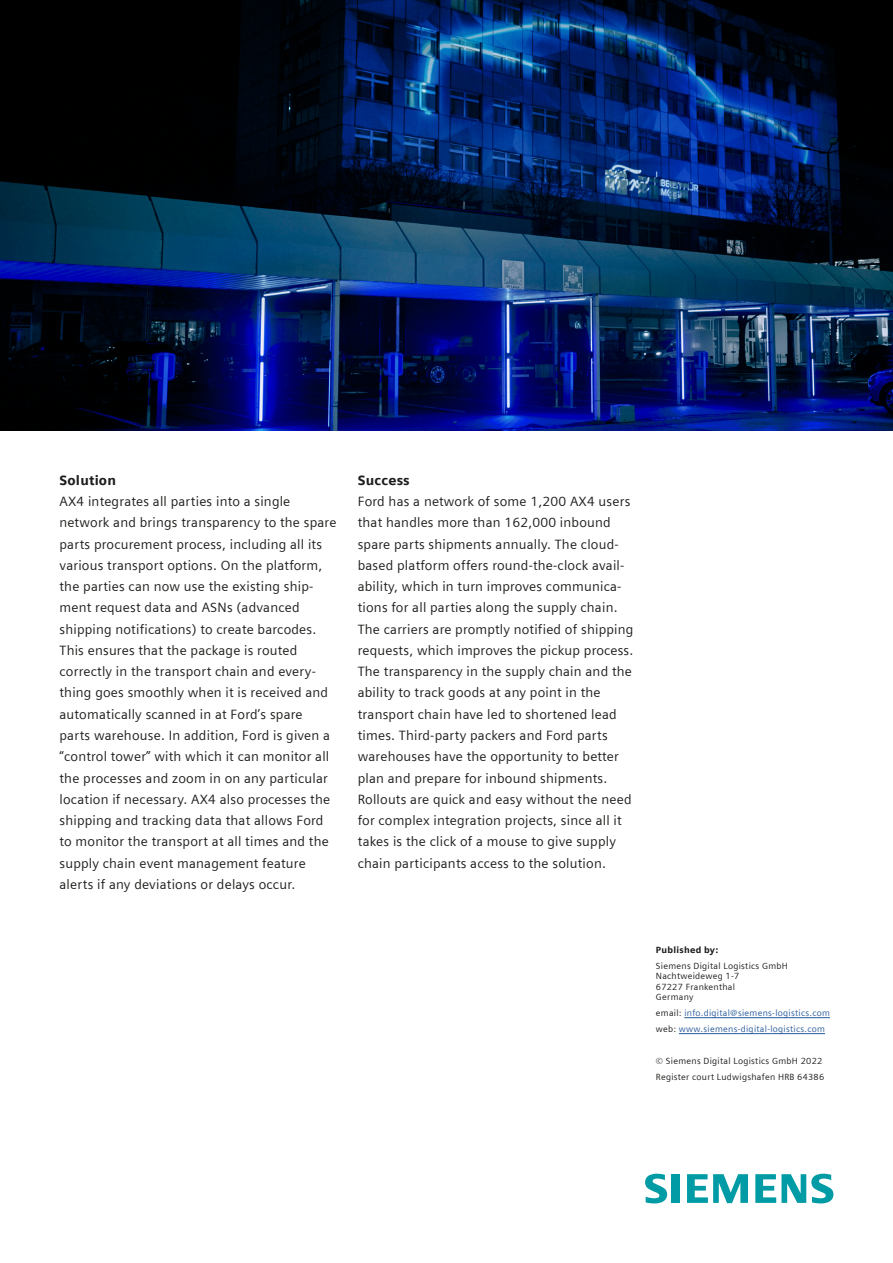
<style>
.page{position:relative;width:893px;height:1263px;background:#fff}
.page>*{position:absolute;margin:0;border:0;box-sizing:border-box;transform-origin:0 0}
.t1{font:13.5px/21.3px "Siemens Sans";letter-spacing:.015em;color:#1d1d1b}
.t2{font:900 13.5px "Siemens Sans";letter-spacing:.015em;color:#1d1d1b}
.t3{font:9px/10.6px "Siemens Sans";letter-spacing:.03em;color:#1d1d1b}
.t4{font:9px/15.9px "Siemens Sans";letter-spacing:.03em;color:#275b9c}
.t5{font:900 9px "Siemens Sans";letter-spacing:.03em;color:#1d1d1b}
.s1{color:#1d1d1b}
</style>
<div class="page">
<img style="left:0;top:0;width:893px;height:431px">
<hr style="left:684px;top:1017px;width:146px;height:1px;background:#275b9c">
<hr style="left:679px;top:1033px;width:146px;height:1px;background:#275b9c">
<svg style="left:645px;top:1174px;width:35px;height:29px"></svg>
<svg style="left:687px;top:1174px;width:61px;height:29px"></svg>
<svg style="left:755px;top:1174px;width:78px;height:29px"></svg>
<p class="t2" style="left:60px;top:472px;width:58px">Solution</p>
<p class="t1" style="left:60px;top:491px;width:278px">AX4 integrates all parties into a single network and brings transparency to the spare parts procurement process, including all its various transport options. On the platform, the parties can now use the existing ship&shy;ment request data and ASNs (advanced shipping notifications) to create barcodes.<br>This ensures that the package is routed correctly in the transport chain and every&shy;thing goes smoothly when it is received and automatically scanned in at Ford’s spare parts warehouse. In addition, Ford is given a “control tower” with which it can monitor all the processes and zoom in on any particular location if necessary. AX4 also processes the shipping and tracking data that allows Ford to monitor the transport at all times and the supply chain event management feature alerts if any deviations or delays occur.</p>
<p class="t2" style="left:358px;top:472px;width:54px">Success</p>
<p class="t1" style="left:358px;top:491px;width:277px">Ford has a network of some 1,200 AX4 users that handles more than 162,000 inbound spare parts shipments annually. The cloud&shy;based platform offers round-the-clock avail&shy;ability, which in turn improves communica&shy;tions for all parties along the supply chain.<br>The carriers are promptly notified of shipping requests, which improves the pickup process.<br>The transparency in the supply chain and the ability to track goods at any point in the transport chain have led to shortened lead times. Third-party packers and Ford parts warehouses have the opportunity to better plan and prepare for inbound shipments.<br>Rollouts are quick and easy without the need for complex integration projects, since all it takes is the click of a mouse to give supply chain participants access to the solution.</p>
<p class="t5" style="left:656px;top:944px;width:64px">Published by:</p>
<p class="t3" style="left:656px;top:960px;width:134px">Siemens Digital Logistics GmbH<br>Nachtweideweg 1-7<br>67227 Frankenthal<br>Germany</p>
<p class="t4" style="left:656px;top:1005px;width:176px"><span class="s1">email:</span> info.digital@siemens-logistics.com <span class="s1">web:</span> www.siemens-digital-logistics.com</p>
<p class="t3" style="left:656px;top:1053px;width:170px;line-height:15.9px">© Siemens Digital Logistics GmbH 2022<br>Register court Ludwigshafen HRB 64386</p>
</div>
